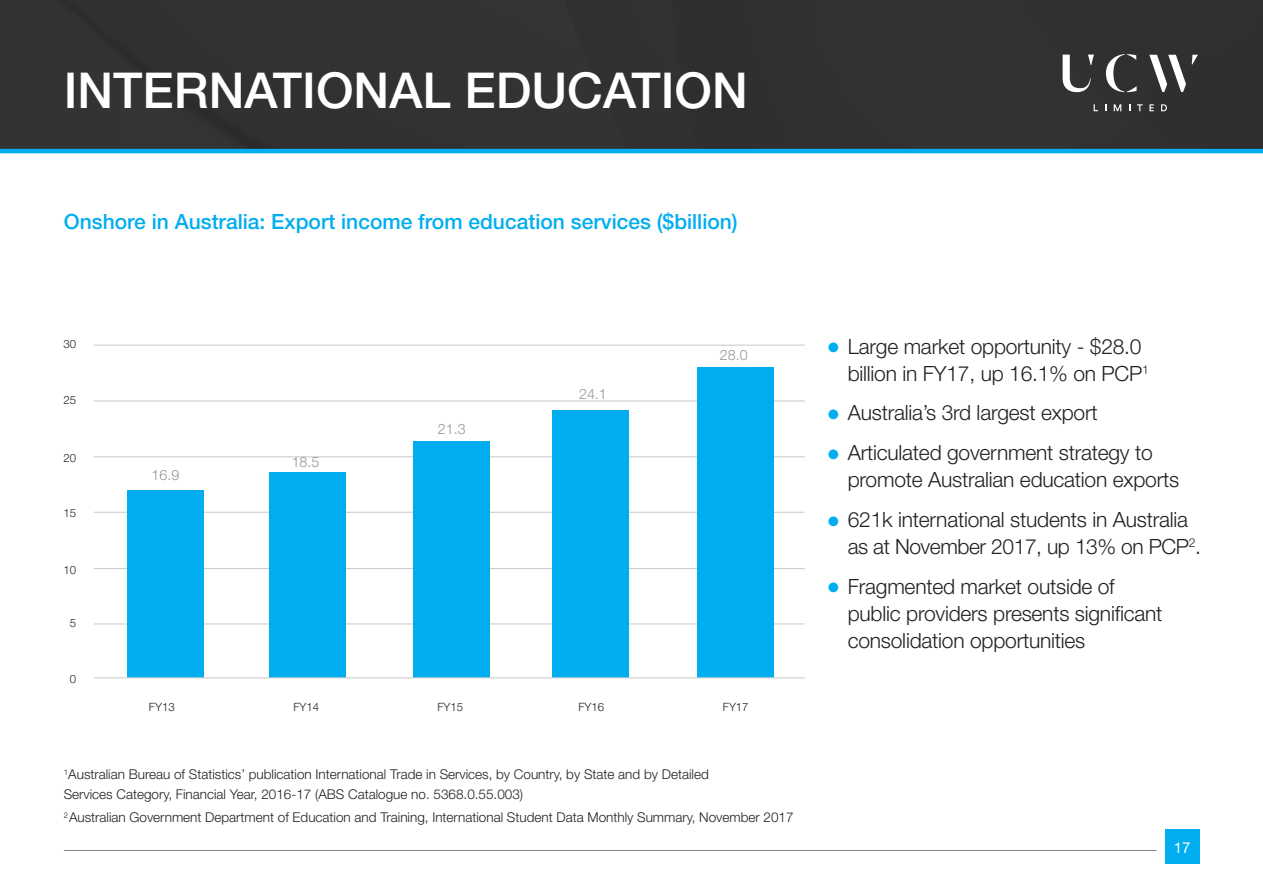
<style>
.page{position:relative;width:1263px;height:893px;background:#fff}
.page>*{position:absolute;margin:0;border:0;box-sizing:border-box;transform-origin:0 0}
.Sub_section_grey_cap{font:500 49.5px "Helvetica Neue";color:#fff}
.t1{font:300 21px/27px "Helvetica Neue";letter-spacing:-.01em;color:#231f20}
.t2{font:500 21px "Helvetica Neue";color:#00aeef}
.t3{font:15px "Helvetica Neue";color:#fff}
.t4{font:300 14.25px "Helvetica Neue";color:#939598}
.t5{font:300 13.5px/19.5px "Helvetica Neue";color:#231f20}
.t6{font:300 11.4px "Helvetica Neue";color:#231f20}
.s1{color:#00aeef}
</style>
<div class="page">
<div style="left:1165px;top:829px;width:34px;height:34px;background:#00aeef"></div>
<hr style="left:64px;top:850px;width:1093px;height:1px;background:#808285">
<div style="left:0;top:0;width:1263px;height:149px;background:#363536"></div>
<svg style="left:1106px;top:54px;width:30px;height:38px"></svg>
<svg style="left:1149px;top:55px;width:49px;height:37px"></svg>
<svg style="left:1062px;top:55px;width:32px;height:37px"></svg>
<svg style="left:1114px;top:104px;width:7px;height:7px"></svg>
<svg style="left:1137px;top:104px;width:6px;height:7px"></svg>
<svg style="left:1149px;top:104px;width:5px;height:7px"></svg>
<svg style="left:1161px;top:104px;width:6px;height:7px"></svg>
<hr style="left:0;top:149px;width:1263px;height:4px;background:#00aeef">
<hr style="left:94px;top:345px;width:711px;height:1px;background:#c7c8ca">
<hr style="left:94px;top:401px;width:711px;height:1px;background:#c7c8ca">
<hr style="left:94px;top:456px;width:711px;height:1px;background:#c7c8ca">
<hr style="left:94px;top:624px;width:711px;height:1px;background:#c7c8ca">
<hr style="left:94px;top:568px;width:711px;height:1px;background:#c7c8ca">
<hr style="left:94px;top:512px;width:711px;height:1px;background:#c7c8ca">
<div style="left:697px;top:367px;width:77px;height:311px;background:#00aeef"></div>
<div style="left:552px;top:411px;width:77px;height:267px;background:#00aeef"></div>
<div style="left:413px;top:442px;width:77px;height:236px;background:#00aeef"></div>
<div style="left:269px;top:473px;width:77px;height:205px;background:#00aeef"></div>
<div style="left:127px;top:490px;width:77px;height:188px;background:#00aeef"></div>
<hr style="left:94px;top:677px;width:711px;height:1px;background:#c7c8ca">
<p class="Sub_section_grey_cap" style="left:64px;top:61px;width:686px">INTERNATIONAL EDUCATION</p>
<p class="t2" style="left:64px;top:209px;width:675px">Onshore in Australia: Export income from education services ($billion)</p>
<p class="t6" style="left:63px;top:337px;width:14px">30</p>
<p class="t6" style="left:63px;top:393px;width:14px">25</p>
<p class="t6" style="left:63px;top:451px;width:14px">20</p>
<p class="t6" style="left:63px;top:506px;width:14px">15</p>
<p class="t6" style="left:63px;top:563px;width:14px">10</p>
<p class="t6" style="left:70px;top:616px;width:8px">5</p>
<p class="t6" style="left:70px;top:672px;width:8px">0</p>
<p class="t4" style="left:152px;top:467px;width:29px">16.9</p>
<p class="t4" style="left:292px;top:453px;width:29px">18.5</p>
<p class="t4" style="left:438px;top:420px;width:29px">21.3</p>
<p class="t4" style="left:579px;top:385px;width:29px">24.1</p>
<p class="t4" style="left:720px;top:347px;width:29px">28.0</p>
<p class="t6" style="left:149px;top:700px;width:27px">FY13</p>
<p class="t6" style="left:293px;top:700px;width:27px">FY14</p>
<p class="t6" style="left:437px;top:700px;width:27px">FY15</p>
<p class="t6" style="left:578px;top:700px;width:27px">FY16</p>
<p class="t6" style="left:723px;top:700px;width:27px">FY17</p>
<p class="t5" style="left:64px;top:764px;width:646px"><sup>1</sup>Australian Bureau of Statistics’ publication International Trade in Services, by Country, by State and by Detailed<br>Services Category, Financial Year, 2016-17 (ABS Catalogue no. 5368.0.55.003)</p>
<p class="t5" style="left:64px;top:808px;width:731px"><sup>2</sup>Australian Government Department of Education and Training, International Student Data Monthly Summary, November 2017</p>
<p class="t1" style="left:848px;top:332px;width:303px;text-indent:-20px"><span class="s1">●</span> Large market opportunity - $28.0 billion in FY17, up 16.1% on PCP<sup>1</sup></p>
<p class="t1" style="left:828px;top:399px;width:271px"><span class="s1">●</span> Australia’s 3rd largest export</p>
<p class="t1" style="left:848px;top:439px;width:333px;text-indent:-20px"><span class="s1">●</span> Articulated government strategy to promote Australian education exports</p>
<p class="t1" style="left:848px;top:506px;width:355px;text-indent:-20px"><span class="s1">●</span> 621k international students in Australia as at November 2017, up 13% on PCP<sup>2</sup>.</p>
<p class="t1" style="left:848px;top:572px;width:316px;text-indent:-20px"><span class="s1">●</span> Fragmented market outside of public providers presents significant consolidation opportunities</p>
<p class="t3" style="left:1174px;top:837px;width:18px">17</p>
</div>
